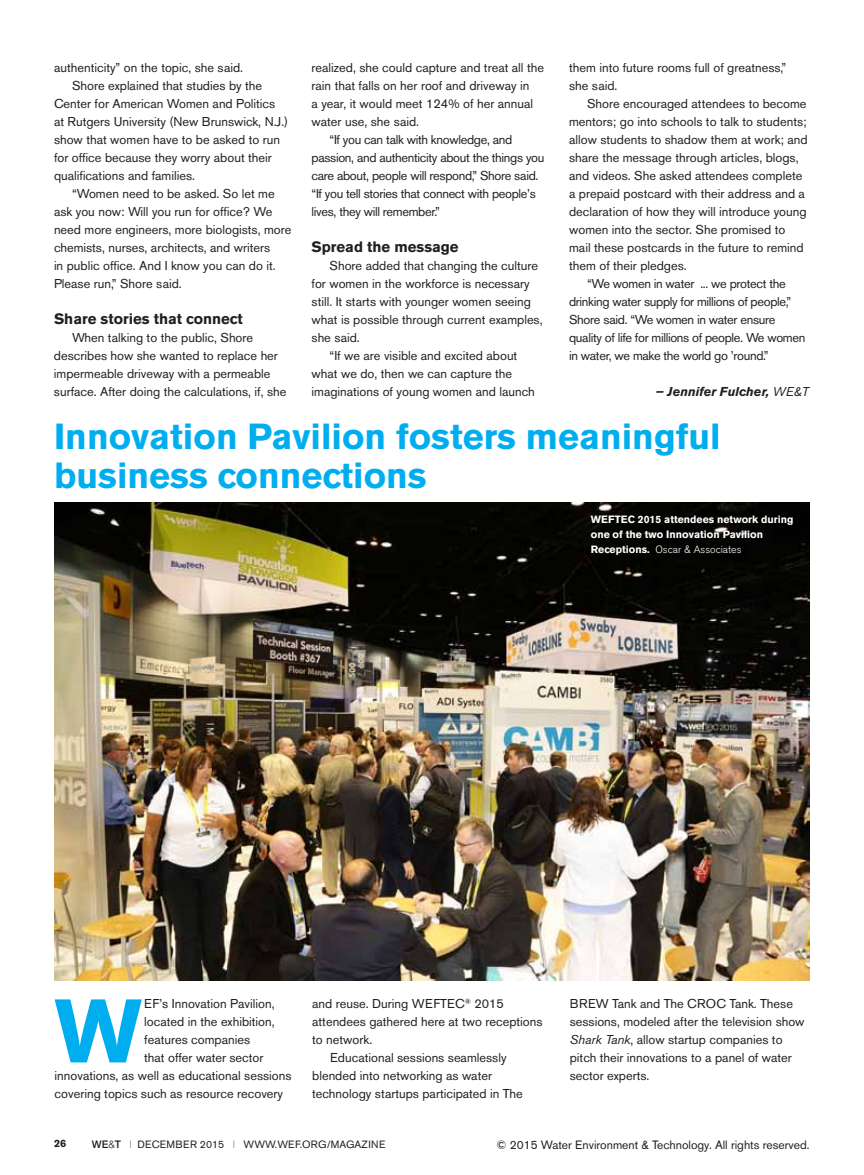
<style>
.page{position:relative;width:864px;height:1175px;background:#fff}
.page>*{position:absolute;margin:0;border:0;box-sizing:border-box;transform-origin:0 0}
.t1{font:700 89.25px "Akzidenz Grotesk BE";color:#00aeef}
.t2{font:700 36px/39px "Akzidenz Grotesk BE";color:#00aeef}
.t3{font:700 15px "Akzidenz Grotesk BE";color:#231f20}
.t4{font:12.75px/18px "Akzidenz Grotesk BE";color:#231f20}
.t5{font:12.75px "Akzidenz Grotesk BE";letter-spacing:-.025em;color:#231f20}
.t6{font:italic 700 12.75px "Akzidenz Grotesk BE";color:#231f20}
.t7{font:12px "Akzidenz Grotesk BE";color:#231f20}
.t8{font:700 10.5px/15px "Akzidenz Grotesk BE";color:#fff}
.t9{font:10.5px "Akzidenz Grotesk BE";letter-spacing:.02em;color:#231f20}
.t10{font:700 10.5px "Akzidenz Grotesk BE";color:#231f20;scale:1.04 1}
.s1{font-weight:400}
.s2{font-weight:300}
.s3{font-style:italic}
.s4{font-family:"Helvetica Neue LT";font-weight:500}
.s5{font-family:"Helvetica Neue LT";font-weight:300}
.s6{color:#939598}
</style>
<div class="page">
<img style="left:55px;top:502px;width:754px;height:478px">
<p class="t4" style="left:54px;top:59px;width:191px">authenticity” on the topic, she said.</p>
<p class="t4" style="left:72px;top:77px;width:192px">Shore explained that studies by the</p>
<p class="t4" style="left:54px;top:95px;width:223px">Center for American Women and Politics</p>
<p class="t4" style="left:54px;top:113px;width:236px">at Rutgers University (New Brunswick, N.J.)</p>
<p class="t4" style="left:54px;top:131px;width:228px">show that women have to be asked to run</p>
<p class="t4" style="left:54px;top:149px;width:219px">for office because they worry about their</p>
<p class="t4" style="left:54px;top:167px;width:143px">qualifications and families.</p>
<p class="t4" style="left:72px;top:185px;width:204px">“Women need to be asked. So let me</p>
<p class="t4" style="left:54px;top:203px;width:220px">ask you now: Will you run for office? We</p>
<p class="t4" style="left:54px;top:221px;width:239px">need more engineers, more biologists, more</p>
<p class="t4" style="left:54px;top:239px;width:218px">chemists, nurses, architects, and writers</p>
<p class="t4" style="left:54px;top:257px;width:223px">in public office. And I know you can do it.</p>
<p class="t4" style="left:54px;top:275px;width:129px">Please run,” Shore said.</p>
<p class="t3" style="left:54px;top:310px;width:190px">Share stories that connect</p>
<p class="t4" style="left:54px;top:329px;width:234px;text-indent:18px">When talking to the public, Shore describes how she wanted to replace her impermeable driveway with a permeable surface. After doing the calculations, if, she</p>
<p class="t4" style="left:312px;top:59px;width:234px">realized, she could capture and treat all the</p>
<p class="t4" style="left:312px;top:77px;width:219px">rain that falls on her roof and driveway in</p>
<p class="t4" style="left:312px;top:95px;width:223px">a year, it would meet 124% of her annual</p>
<p class="t4" style="left:312px;top:113px;width:109px">water use, she said.</p>
<p class="t5" style="left:330px;top:132px;width:184px">“If you can talk with knowledge, and</p>
<p class="t5" style="left:312px;top:150px;width:234px">passion, and authenticity about the things you</p>
<p class="t5" style="left:312px;top:168px;width:228px">care about, people will respond,” Shore said.</p>
<p class="t5" style="left:312px;top:186px;width:226px">“If you tell stories that connect with people’s</p>
<p class="t5" style="left:312px;top:204px;width:130px">lives, they will remember.”</p>
<p class="t3" style="left:312px;top:238px;width:149px">Spread the message</p>
<p class="t4" style="left:330px;top:257px;width:210px">Shore added that changing the culture</p>
<p class="t4" style="left:312px;top:275px;width:220px">for women in the workforce is necessary</p>
<p class="t4" style="left:312px;top:293px;width:221px">still. It starts with younger women seeing</p>
<p class="t4" style="left:312px;top:311px;width:233px">what is possible through current examples,</p>
<p class="t4" style="left:312px;top:329px;width:50px">she said.</p>
<p class="t4" style="left:330px;top:347px;width:189px">“If we are visible and excited about</p>
<p class="t4" style="left:312px;top:365px;width:202px">what we do, then we can capture the</p>
<p class="t4" style="left:312px;top:383px;width:225px">imaginations of young women and launch</p>
<p class="t4" style="left:569px;top:59px;width:219px">them into future rooms full of greatness,” she said.</p>
<p class="t4" style="left:587px;top:95px;width:221px">Shore encouraged attendees to become</p>
<p class="t4" style="left:569px;top:113px;width:239px">mentors; go into schools to talk to students;</p>
<p class="t4" style="left:569px;top:131px;width:240px">allow students to shadow them at work; and</p>
<p class="t4" style="left:569px;top:149px;width:231px">share the message through articles, blogs,</p>
<p class="t4" style="left:569px;top:167px;width:235px">and videos. She asked attendees complete</p>
<p class="t4" style="left:569px;top:185px;width:237px">a prepaid postcard with their address and a</p>
<p class="t4" style="left:569px;top:203px;width:239px">declaration of how they will introduce young</p>
<p class="t4" style="left:569px;top:221px;width:218px">women into the sector. She promised to</p>
<p class="t4" style="left:569px;top:239px;width:236px">mail these postcards in the future to remind</p>
<p class="t4" style="left:569px;top:257px;width:119px">them of their pledges.</p>
<p class="t5" style="left:587px;top:276px;width:200px">“We women in water ... we protect the</p>
<p class="t5" style="left:569px;top:294px;width:224px">drinking water supply for millions of people,”</p>
<p class="t5" style="left:569px;top:312px;width:208px">Shore said. “We women in water ensure</p>
<p class="t5" style="left:569px;top:330px;width:238px">quality of life for millions of people. We women</p>
<p class="t5" style="left:569px;top:348px;width:201px">in water, we make the world go ’round.”</p>
<p class="t6" style="left:656px;top:384px;width:154px">— Jennifer Fulcher, <span class="s1">WE&amp;T</span></p>
<h2 class="t2" style="left:54px;top:418px;width:668px">Innovation Pavilion fosters meaningful business connections</h2>
<p class="t8" style="left:591px;top:511px;width:204px">WEFTEC 2015 attendees network during one of the two Innovation Pavilion<br>Receptions. <span class="s2">Oscar &amp; Associates</span></p>
<h1 class="t1" style="left:55px;top:979px;width:89px">W</h1>
<p class="t4" style="left:144px;top:995px;width:132px">EF’s Innovation Pavilion,</p>
<p class="t4" style="left:144px;top:1013px;width:132px">located in the exhibition,</p>
<p class="t4" style="left:144px;top:1031px;width:108px">features companies</p>
<p class="t4" style="left:144px;top:1049px;width:121px">that offer water sector</p>
<p class="t4" style="left:55px;top:1067px;width:238px">innovations, as well as educational sessions</p>
<p class="t4" style="left:55px;top:1085px;width:230px">covering topics such as resource recovery</p>
<p class="t4" style="left:312px;top:995px;width:193px">and reuse. During WEFTEC<sup>®</sup> 2015</p>
<p class="t4" style="left:312px;top:1013px;width:232px">attendees gathered here at two receptions</p>
<p class="t4" style="left:312px;top:1031px;width:62px">to network.</p>
<p class="t4" style="left:330px;top:1049px;width:178px">Educational sessions seamlessly</p>
<p class="t4" style="left:312px;top:1067px;width:181px">blended into networking as water</p>
<p class="t4" style="left:312px;top:1085px;width:212px">technology startups participated in The</p>
<p class="t4" style="left:570px;top:995px;width:236px">BREW Tank and The CROC Tank. These sessions, modeled after the television show <span class="s3">Shark Tank</span>, allow startup companies to pitch their innovations to a panel of water sector experts.</p>
<p class="t10" style="left:54px;top:1137px;width:13px">26</p>
<p class="t9" style="left:92px;top:1138px;width:295px"><span class="s4">WE</span><span class="s5">&amp;</span><span class="s4">T</span> <span class="s6">l</span> DECEMBER 2015 <span class="s6">l</span> WWW.WEF.ORG/MAGAZINE</p>
<p class="t7" style="left:496px;top:1137px;width:315px">© 2015 Water Environment &amp; Technology. All rights reserved.</p>
</div>
